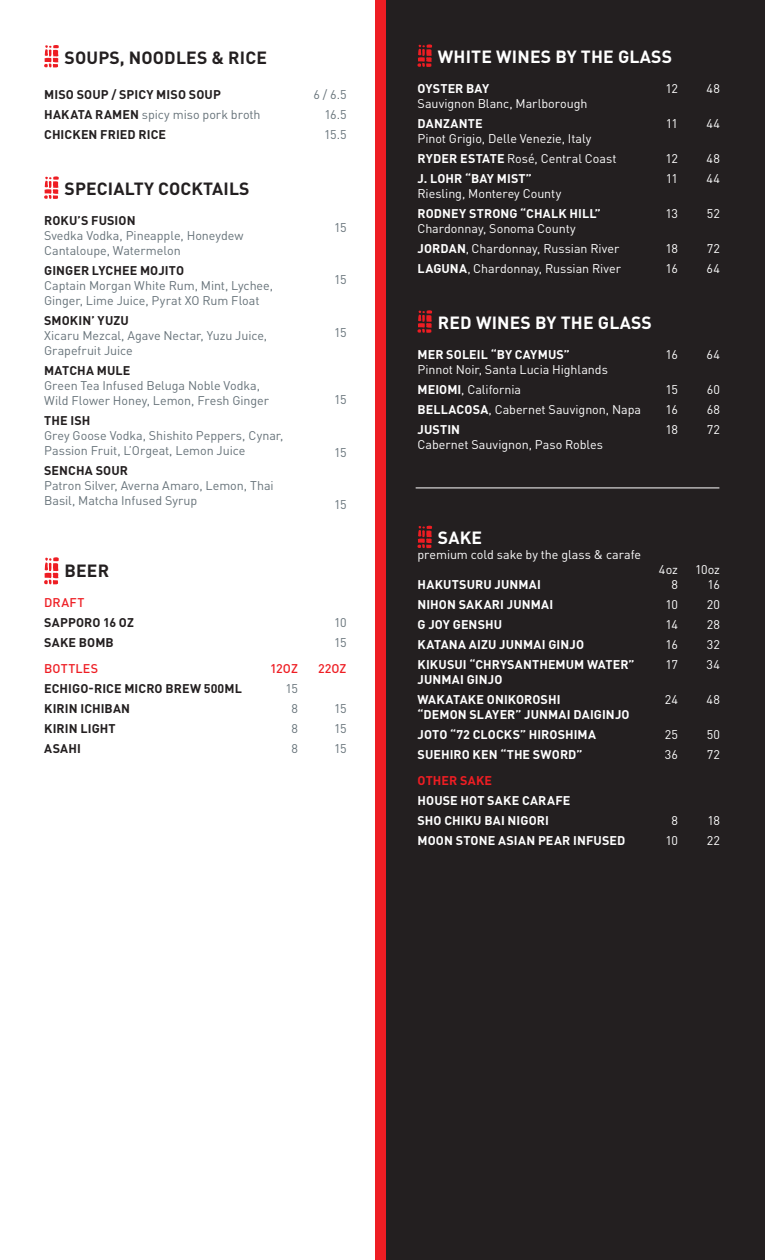
<style>
.page{position:relative;width:765px;height:1260px;background:#fff}
.page>*{position:absolute;margin:0;border:0;box-sizing:border-box;transform-origin:0 0}
.t1{font:700 17.5px "DINOT";letter-spacing:.01em;color:#fff}
.t2{font:700 17.5px "DINOT";letter-spacing:.01em;color:#231f20}
.t3{font:12.5px/20px "DINOT";letter-spacing:-.005em;color:#fff}
.t4{font:12.5px/20px "DINOT";letter-spacing:-.005em;color:#667279}
.t5{font:700 12.5px/20px "DINOT";letter-spacing:.01em;color:#fff}
.t6{font:700 12.5px/20px "DINOT";letter-spacing:.01em;color:#231f20}
.t7{font:500 12.5px "DINOT";letter-spacing:.01em;color:#ee1d23}
.t8{font:700 12.5px "DINOT";letter-spacing:.01em;color:#ee1d23}
.s1{font-weight:400;color:#667279}
.s2{font-weight:700}
</style>
<div class="page">
<div style="left:375px;top:0;width:57px;height:1260px;background:#ee1d23"></div>
<div style="left:386px;top:0;width:379px;height:1260px;background:#231f20"></div>
<svg style="left:417px;top:44px;width:15px;height:23px"></svg>
<svg style="left:417px;top:310px;width:15px;height:23px"></svg>
<svg style="left:44px;top:176px;width:15px;height:23px"></svg>
<svg style="left:44px;top:557px;width:15px;height:27px"></svg>
<svg style="left:417px;top:526px;width:15px;height:22px"></svg>
<svg style="left:44px;top:45px;width:15px;height:23px"></svg>
<hr style="left:416px;top:487px;width:303px;height:1px;background:#fff">
<h1 class="t2" style="left:65px;top:46px;width:204px">SOUPS, NOODLES &amp; RICE</h1>
<p class="t6" style="left:44px;top:84px;width:218px">MISO SOUP / SPICY MISO SOUP<br>HAKATA RAMEN <span class="s1">spicy miso pork broth<br></span>CHICKEN FRIED RICE</p>
<p class="t4" style="left:324px;top:84px;width:24px;text-align:justify;text-indent:-11px">6 / 6.5<br>16.5<br>15.5</p>
<h1 class="t2" style="left:65px;top:177px;width:187px">SPECIALTY COCKTAILS</h1>
<p class="t6" style="left:44px;top:210px;width:93px">ROKU’S FUSION</p>
<p class="t4" style="left:44px;top:228px;width:201px;line-height:15px">Svedka Vodka, Pineapple, Honeydew<br>Cantaloupe, Watermelon</p>
<p class="t6" style="left:44px;top:260px;width:141px">GINGER LYCHEE MOJITO</p>
<p class="t4" style="left:44px;top:278px;width:230px;line-height:15px">Captain Morgan White Rum, Mint, Lychee,<br>Ginger, Lime Juice, Pyrat XO Rum Float</p>
<p class="t6" style="left:44px;top:310px;width:86px">SMOKIN’ YUZU</p>
<p class="t4" style="left:44px;top:328px;width:225px;line-height:15px">Xicaru Mezcal, Agave Nectar, Yuzu Juice,<br>Grapefruit Juice</p>
<p class="t6" style="left:44px;top:360px;width:88px">MATCHA MULE</p>
<p class="t4" style="left:44px;top:378px;width:227px;line-height:15px">Green Tea Infused Beluga Noble Vodka,<br>Wild Flower Honey, Lemon, Fresh Ginger</p>
<p class="t6" style="left:44px;top:410px;width:48px">THE ISH</p>
<p class="t4" style="left:44px;top:428px;width:241px;line-height:15px">Grey Goose Vodka, Shishito Peppers, Cynar,<br>Passion Fruit, L’Orgeat, Lemon Juice</p>
<p class="t6" style="left:44px;top:460px;width:85px">SENCHA SOUR</p>
<p class="t4" style="left:44px;top:478px;width:231px;line-height:15px">Patron Silver, Averna Amaro, Lemon, Thai<br>Basil, Matcha Infused Syrup</p>
<p class="t4" style="left:334px;top:217px;width:14px">15</p>
<p class="t4" style="left:334px;top:270px;width:14px">15</p>
<p class="t4" style="left:334px;top:322px;width:14px">15</p>
<p class="t4" style="left:334px;top:390px;width:14px">15</p>
<p class="t4" style="left:334px;top:442px;width:14px">15</p>
<p class="t4" style="left:334px;top:495px;width:14px">15</p>
<h1 class="t2" style="left:65px;top:559px;width:46px">BEER</h1>
<p class="t7" style="left:44px;top:594px;width:42px">DRAFT</p>
<p class="t6" style="left:44px;top:612px;width:91px">SAPPORO 16 OZ<br>SAKE BOMB</p>
<p class="t7" style="left:44px;top:661px;width:56px">BOTTLES</p>
<p class="t6" style="left:44px;top:678px;width:199px">ECHIGO-RICE MICRO BREW 500ML<br>KIRIN ICHIBAN<br>KIRIN LIGHT<br>ASAHI</p>
<p class="t7" style="left:270px;top:661px;width:29px">12OZ</p>
<p class="t4" style="left:286px;top:678px;width:14px;text-align:center">15<br>8<br>8<br>8</p>
<p class="t4" style="left:334px;top:612px;width:14px">10<br>15</p>
<p class="t7" style="left:318px;top:661px;width:30px">22OZ</p>
<p class="t4" style="left:334px;top:698px;width:14px;text-align:justify">15<br>15<br>15</p>
<h1 class="t1" style="left:438px;top:45px;width:236px">WHITE WINES BY THE GLASS</h1>
<p class="t5" style="left:418px;top:78px;width:73px">OYSTER BAY</p>
<p class="t3" style="left:417px;top:93px;width:171px">Sauvignon Blanc, Marlborough</p>
<p class="t5" style="left:418px;top:113px;width:67px">DANZANTE</p>
<p class="t3" style="left:417px;top:128px;width:201px">Pinot Grigio, Delle Venezie, Italy<br><span class="s2">RYDER ESTATE</span> Rosé, Central Coast<br><span class="s2">J. LOHR “BAY MIST”</span></p>
<p class="t3" style="left:417px;top:183px;width:145px">Riesling, Monterey County</p>
<p class="t5" style="left:418px;top:203px;width:185px">RODNEY STRONG “CHALK HILL”</p>
<p class="t3" style="left:417px;top:218px;width:205px">Chardonnay, Sonoma County<br><span class="s2">JORDAN</span>, Chardonnay, Russian River<br><span class="s2">LAGUNA</span>, Chardonnay, Russian River</p>
<p class="t3" style="left:666px;top:78px;width:14px">12</p>
<p class="t3" style="left:666px;top:113px;width:14px">11</p>
<p class="t3" style="left:666px;top:148px;width:14px">12<br>11</p>
<p class="t3" style="left:665px;top:203px;width:14px">13</p>
<p class="t3" style="left:665px;top:238px;width:14px">18<br>16</p>
<h1 class="t1" style="left:438px;top:311px;width:215px">RED WINES BY THE GLASS</h1>
<p class="t5" style="left:418px;top:344px;width:154px">MER SOLEIL “BY CAYMUS”</p>
<p class="t3" style="left:417px;top:359px;width:225px">Pinnot Noir, Santa Lucia Highlands<br><span class="s2">MEIOMI</span>, California<br><span class="s2">BELLACOSA</span>, Cabernet Sauvignon, Napa<br><span class="s2">JUSTIN</span></p>
<p class="t3" style="left:417px;top:434px;width:187px">Cabernet Sauvignon, Paso Robles</p>
<p class="t3" style="left:666px;top:344px;width:14px">16</p>
<p class="t3" style="left:665px;top:379px;width:14px;text-align:justify">15<br>16<br>18</p>
<p class="t3" style="left:707px;top:78px;width:15px">48</p>
<p class="t3" style="left:706px;top:113px;width:15px">44</p>
<p class="t3" style="left:706px;top:148px;width:15px">48<br>44</p>
<p class="t3" style="left:707px;top:203px;width:15px">52</p>
<p class="t3" style="left:707px;top:238px;width:15px">72<br>64</p>
<p class="t3" style="left:707px;top:344px;width:15px">64</p>
<p class="t3" style="left:707px;top:379px;width:15px;text-align:justify">60<br>68<br>72</p>
<h1 class="t1" style="left:438px;top:526px;width:46px">SAKE</h1>
<p class="t3" style="left:417px;top:544px;width:225px">premium cold sake by the glass &amp; carafe</p>
<p class="t5" style="left:418px;top:574px;width:219px">HAKUTSURU JUNMAI<br>NIHON SAKARI JUNMAI<br>G JOY GENSHU<br>KATANA AIZU JUNMAI GINJO<br>KIKUSUI “CHRYSANTHEMUM WATER”</p>
<p class="t5" style="left:418px;top:669px;width:144px">JUNMAI GINJO<br>WAKATAKE ONIKOROSHI</p>
<p class="t5" style="left:417px;top:704px;width:214px">“DEMON SLAYER” JUNMAI DAIGINJO<br>JOTO “72 CLOCKS” HIROSHIMA<br>SUEHIRO KEN “THE SWORD”</p>
<p class="t8" style="left:418px;top:773px;width:76px">OTHER SAKE</p>
<p class="t5" style="left:418px;top:790px;width:209px">HOUSE HOT SAKE CARAFE<br>SHO CHIKU BAI NIGORI<br>MOON STONE ASIAN PEAR INFUSED</p>
<p class="t3" style="left:659px;top:562px;width:20px;line-height:15px;text-align:right">4oz<br>8</p>
<p class="t3" style="left:665px;top:594px;width:14px;text-align:justify">10<br>14<br>16<br>17</p>
<p class="t3" style="left:665px;top:689px;width:15px">24</p>
<p class="t3" style="left:665px;top:724px;width:15px">25<br>36</p>
<p class="t3" style="left:665px;top:811px;width:14px;text-align:center">8<br>10</p>
<p class="t3" style="left:695px;top:562px;width:26px;line-height:15px;text-align:right">10oz<br>16</p>
<p class="t3" style="left:707px;top:594px;width:15px;text-align:justify">20<br>28<br>32<br>34</p>
<p class="t3" style="left:707px;top:689px;width:15px">48</p>
<p class="t3" style="left:707px;top:724px;width:15px">50<br>72</p>
<p class="t3" style="left:707px;top:811px;width:15px">18<br>22</p>
</div>
